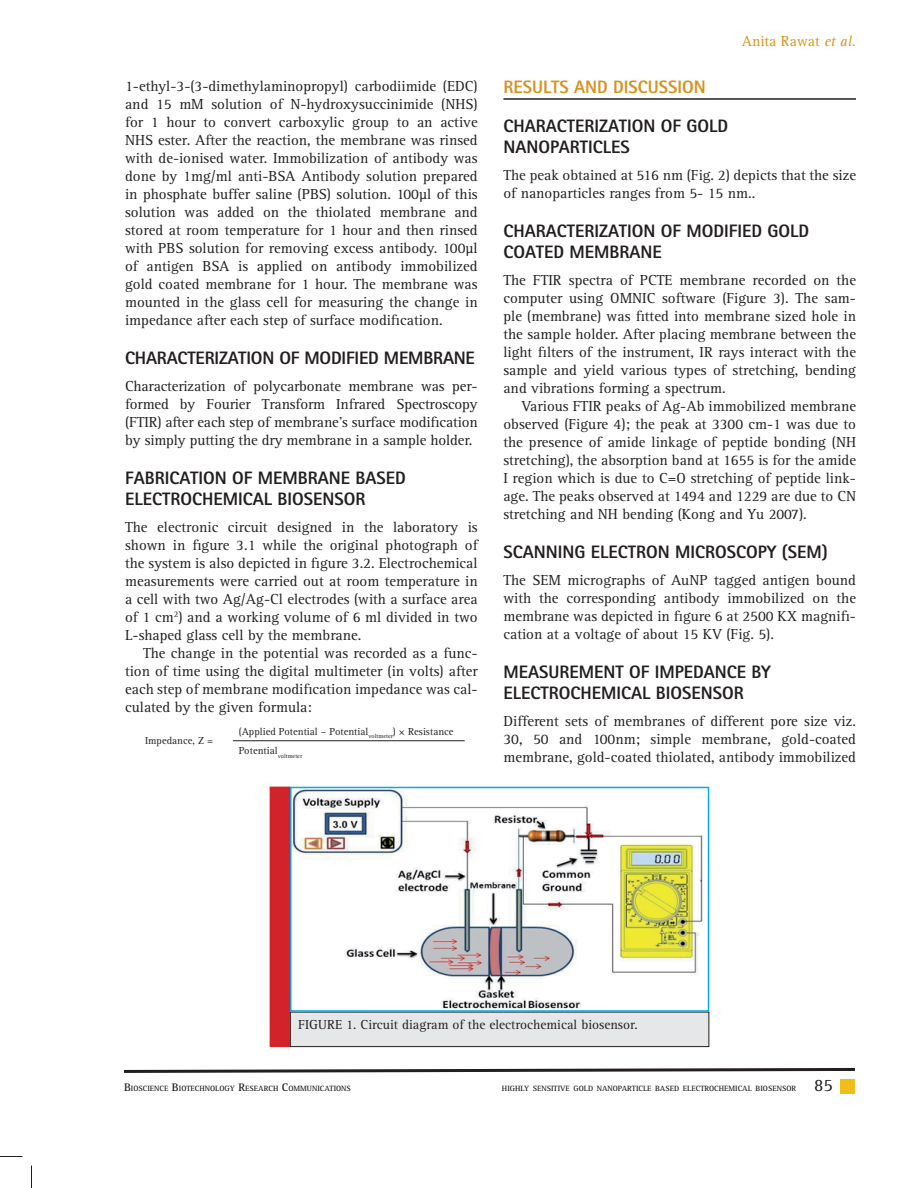
<style>
.page{position:relative;width:918px;height:1188px;background:#fff}
.page>*{position:absolute;margin:0;border:0;box-sizing:border-box;transform-origin:0 0}
.t1{font:800 18px/21px "Rotis Sans Serif Std";color:#231f20}
.t2{font:800 18px "Rotis Sans Serif Std";color:#d6931d}
.t3{font:18px "Rotis Serif Std";color:#231f20}
.t4{font:15px/18px "Rotis Serif Std";color:#231f20;text-align:justify}
.t5{font:15px "Rotis Serif Std";color:#d6931d}
.t6{font:13.5px "Rotis Serif Std";color:#231f20}
.t7{font:10.5px/19.4px "Rotis Serif Std";color:#231f20}
.t8{font:700 7.8px "Rotis Serif Std";color:#231f20}
.s1{font-style:italic}
.s2{font-size:11.25px}
</style>
<div class="page">
<svg style="left:124px;top:1067px;width:731px;height:6px"></svg>
<div style="left:840px;top:1079px;width:15px;height:15px;background:#f0bd1b"></div>
<hr style="left:503px;top:98px;width:353px;height:2px;background:#231f20">
<div style="left:290px;top:1012px;width:419px;height:35px;background:#e6e7e8"></div>
<div style="left:290px;top:1012px;width:419px;height:35px;border:1px solid #231f20"></div>
<img style="left:293px;top:790px;width:410px;height:219px">
<div style="left:290px;top:787px;width:419px;height:225px;border:2px solid #00aeef"></div>
<div style="left:270px;top:787px;width:20px;height:260px;background:#d2232a"></div>
<hr style="left:233px;top:740px;width:232px;height:1px;background:#231f20">
<svg style="left:0;top:1156px;width:22px;height:1px"></svg>
<svg style="left:31px;top:1166px;width:1px;height:22px"></svg>
<p class="t4" style="left:125px;top:78px;width:354px">1-ethyl-3-(3-dimethylaminopropyl) carbodiimide (EDC) and 15 mM solution of N-hydroxysuccinimide (NHS) for 1 hour to convert carboxylic group to an active NHS ester. After the reaction, the membrane was rinsed with de-ionised water. Immobilization of antibody was done by 1mg/ml anti-BSA Antibody solution prepared in phosphate buffer saline (PBS) solution. 100μl of this solution was added on the thiolated membrane and stored at room temperature for 1 hour and then rinsed with PBS solution for removing excess antibody. 100μl of antigen BSA is applied on antibody immobilized gold coated membrane for 1 hour. The membrane was mounted in the glass cell for measuring the change in impedance after each step of surface modification.</p>
<p class="t1" style="left:125px;top:349px;width:351px">CHARACTERIZATION OF MODIFIED MEMBRANE</p>
<p class="t4" style="left:125px;top:378px;width:354px">Characterization of polycarbonate membrane was per&shy;formed by Fourier Transform Infrared Spectroscopy (FTIR) after each step of membrane’s surface modification by simply putting the dry membrane in a sample holder.</p>
<p class="t1" style="left:125px;top:469px;width:282px">FABRICATION OF MEMBRANE BASED<br>ELECTROCHEMICAL BIOSENSOR</p>
<p class="t4" style="left:125px;top:519px;width:354px">The electronic circuit designed in the laboratory is shown in figure 3.1 while the original photograph of the system is also depicted in figure 3.2. Electrochemical measurements were carried out at room temperature in a cell with two Ag/Ag-Cl electrodes (with a surface area of 1 cm<sup>2</sup>) and a working volume of 6 ml divided in two L-shaped glass cell by the membrane.</p>
<p class="t4" style="left:125px;top:645px;width:354px;text-indent:18px">The change in the potential was recorded as a func&shy;tion of time using the digital multimeter (in volts) after each step of membrane modification impedance was cal&shy;culated by the given formula:</p>
<p class="t7" style="left:145px;top:732px;width:70px">Impedance, Z =</p>
<p class="t7" style="left:239px;top:722px;width:216px">(Applied Potential – Potential<sub>voltmeter</sub>) × Resistance<br>Potential<sub>voltmeter</sub></p>
<p class="t5" style="left:742px;top:35px;width:116px">Anita Rawat <span class="s1">et al.</span></p>
<p class="t2" style="left:503px;top:80px;width:204px">RESULTS AND DISCUSSION</p>
<p class="t1" style="left:503px;top:117px;width:226px">CHARACTERIZATION OF GOLD<br>NANOPARTICLES</p>
<p class="t4" style="left:503px;top:167px;width:354px">The peak obtained at 516 nm (Fig. 2) depicts that the size of nanoparticles ranges from 5- 15 nm..</p>
<p class="t1" style="left:503px;top:222px;width:307px">CHARACTERIZATION OF MODIFIED GOLD<br>COATED MEMBRANE</p>
<p class="t4" style="left:503px;top:272px;width:354px">The FTIR spectra of PCTE membrane recorded on the computer using OMNIC software (Figure 3). The sam&shy;ple (membrane) was fitted into membrane sized hole in the sample holder. After placing membrane between the light filters of the instrument, IR rays interact with the sample and yield various types of stretching, bending and vibrations forming a spectrum.</p>
<p class="t4" style="left:503px;top:398px;width:354px;text-indent:18px">Various FTIR peaks of Ag-Ab immobilized membrane observed (Figure 4); the peak at 3300 cm-1 was due to the presence of amide linkage of peptide bonding (NH stretching), the absorption band at 1655 is for the amide I region which is due to C=O stretching of peptide link&shy;age. The peaks observed at 1494 and 1229 are due to CN stretching and NH bending (Kong and Yu 2007).</p>
<p class="t1" style="left:503px;top:543px;width:326px">SCANNING ELECTRON MICROSCOPY (SEM)</p>
<p class="t4" style="left:503px;top:572px;width:354px">The SEM micrographs of AuNP tagged antigen bound with the corresponding antibody immobilized on the membrane was depicted in figure 6 at 2500 KX magnifi&shy;cation at a voltage of about 15 KV (Fig. 5).</p>
<p class="t1" style="left:503px;top:663px;width:269px">MEASUREMENT OF IMPEDANCE BY<br>ELECTROCHEMICAL BIOSENSOR</p>
<p class="t4" style="left:503px;top:713px;width:354px">Different sets of membranes of different pore size viz.<br>30, 50 and 100nm; simple membrane, gold-coated membrane, gold-coated thiolated, antibody immobilized</p>
<p class="t6" style="left:298px;top:1019px;width:341px">FIGURE 1. Circuit diagram of the electrochemical biosensor.</p>
<p class="t8" style="left:124px;top:1086px;width:228px"><span class="s2">B</span>IOSCIENCE <span class="s2">B</span>IOTECHNOLOGY <span class="s2">R</span>ESEARCH <span class="s2">C</span>OMMUNICATIONS</p>
<p class="t8" style="left:502px;top:1086px;width:296px">HIGHLY SENSITIVE GOLD NANOPARTICLE BASED ELECTROCHEMICAL BIOSENSOR</p>
<p class="t3" style="left:814px;top:1078px;width:20px">85</p>
</div>
